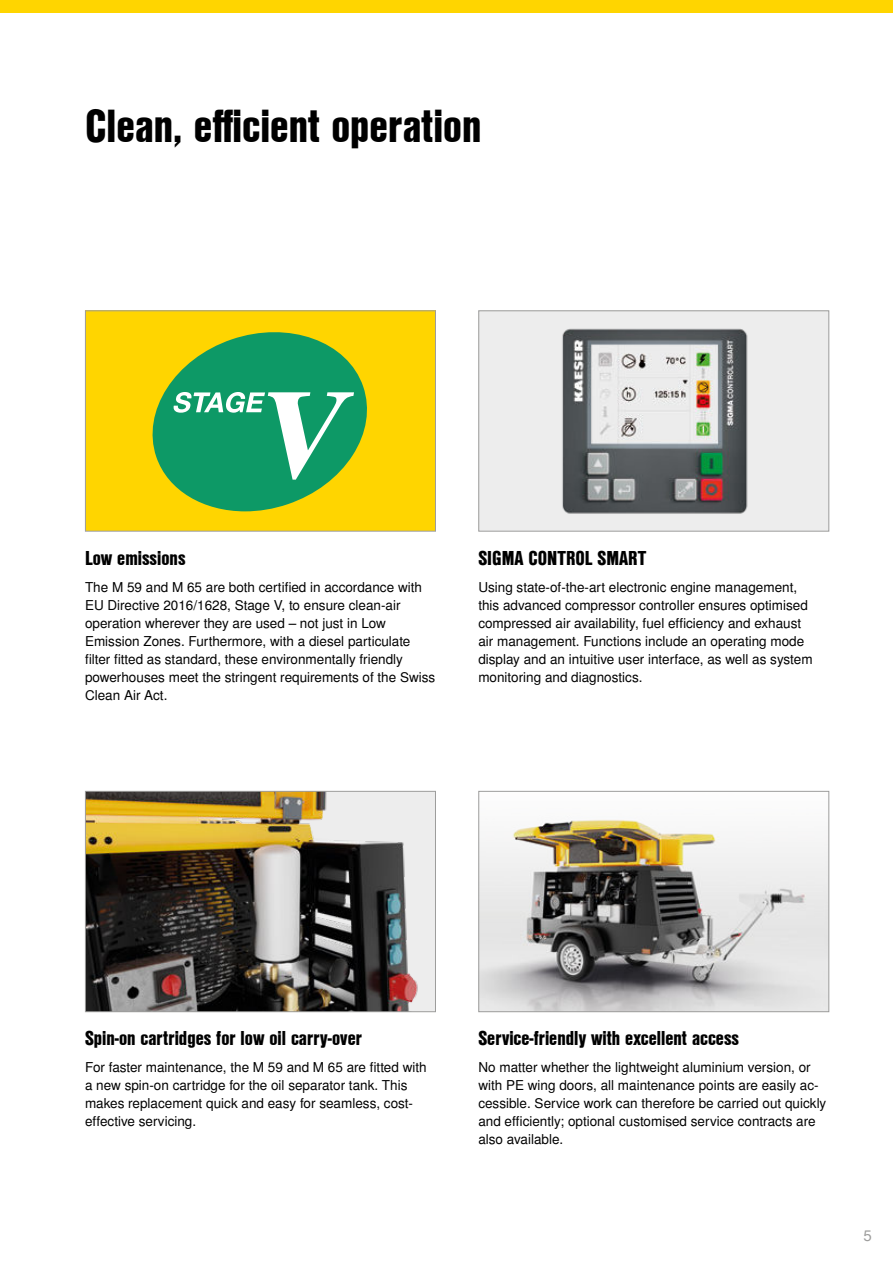
<style>
.page{position:relative;width:893px;height:1263px;background:#fff}
.page>*{position:absolute;margin:0;border:0;box-sizing:border-box;transform-origin:0 0}
.t1{font:45px "Nimbus San L Bla Con";color:#000}
.t2{font:19.5px "Nimbus San L Bla Con";color:#000}
.t3{font:15px "Nimbus San L";color:#9d9d9c}
.t4{font:13.5px/18px "Nimbus San L";color:#000}
</style>
<div class="page">
<div style="left:85px;top:311px;width:350px;height:220px;background:#ffd500"></div>
<svg style="left:152px;top:332px;width:215px;height:179px"></svg>
<div style="left:85px;top:310px;width:351px;height:221px;border:1px solid #9d9d9c"></div>
<img style="left:87px;top:793px;width:347px;height:217px">
<div style="left:85px;top:791px;width:351px;height:221px;border:1px solid #9d9d9c"></div>
<img style="left:480px;top:819px;width:347px;height:191px">
<div style="left:478px;top:791px;width:351px;height:221px;border:1px solid #9d9d9c"></div>
<div style="left:0;top:0;width:893px;height:13px;background:#ffd500"></div>
<div style="left:479px;top:311px;width:350px;height:220px;background:#ededed"></div>
<img style="left:562px;top:328px;width:186px;height:186px">
<div style="left:478px;top:310px;width:351px;height:221px;border:1px solid #9d9d9c"></div>
<h1 class="t1" style="left:85px;top:92px;width:398px">Clean, efficient operation</h1>
<h2 class="t2" style="left:85px;top:544px;width:102px">Low emissions</h2>
<p class="t4" style="left:85px;top:579px;width:352px">The M 59 and M 65 are both certified in accordance with EU Directive 2016/1628, Stage V, to ensure clean-air operation wherever they are used – not just in Low Emission Zones. Furthermore, with a diesel particulate filter fitted as standard, these environmentally friendly powerhouses meet the stringent requirements of the Swiss Clean Air Act.</p>
<h2 class="t2" style="left:478px;top:551px;width:170px">SIGMA CONTROL SMART</h2>
<p class="t4" style="left:478px;top:579px;width:336px">Using state-of-the-art electronic engine management, this advanced compressor controller ensures optimised compressed air availability, fuel efficiency and exhaust air management. Functions include an operating mode display and an intuitive user interface, as well as system monitoring and diagnostics.</p>
<h2 class="t2" style="left:85px;top:1024px;width:278px">Spin-on cartridges for low oil carry-over</h2>
<p class="t4" style="left:85px;top:1059px;width:343px">For faster maintenance, the M 59 and M 65 are fitted with a new spin-on cartridge for the oil separator tank. This makes replacement quick and easy for seamless, cost&shy;effective servicing.</p>
<h2 class="t2" style="left:478px;top:1024px;width:262px">Service-friendly with excellent access</h2>
<p class="t4" style="left:478px;top:1059px;width:349px">No matter whether the lightweight aluminium version, or with PE wing doors, all maintenance points are easily ac&shy;cessible. Service work can therefore be carried out quickly and efficiently; optional customised service contracts are also available.</p>
<p class="t3" style="left:863px;top:1229px;width:10px">5</p>
</div>
